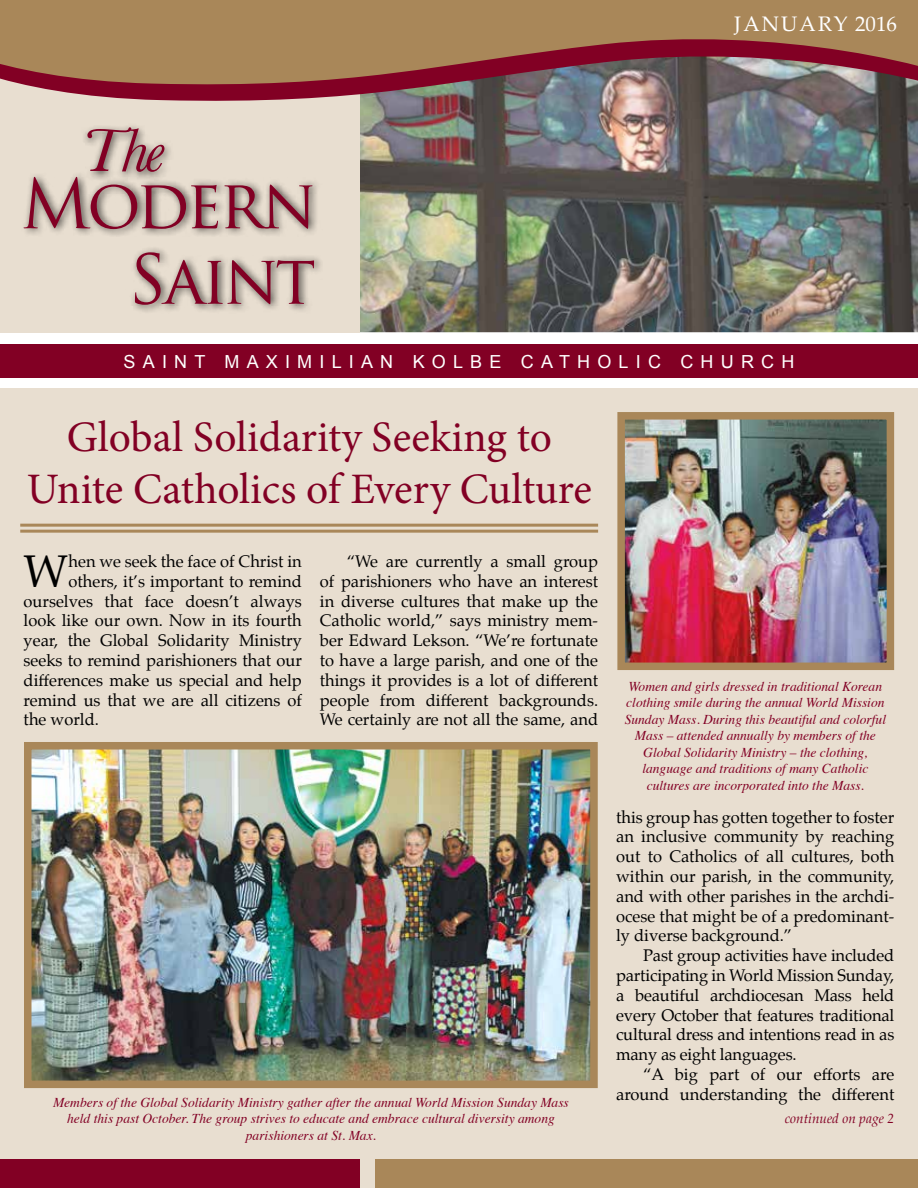
<style>
.page{position:relative;width:918px;height:1188px;background:#fff}
.page>*{position:absolute;margin:0;border:0;box-sizing:border-box;transform-origin:0 0}
.t1{font:66.9px/75.4px "Trajan Pro";letter-spacing:-.05em;color:#820024;text-align:right}
.t2{font:italic 63.3px "Baskerville";color:#820024}
.t3{font:44.85px "Palatino";color:#000}
.t4{font:43.5px/52.2px "Minion Pro";color:#820024;text-align:center}
.t5{font:21px "Palatino Linotype";letter-spacing:.095em;color:#fff}
.t6{font:18px "Arial";letter-spacing:.4em;color:#fff}
.t7{font:16.5px/19.8px "Palatino";color:#000;text-align:justify}
.t8{font:italic 13.5px/16.5px "Times";color:#820024;text-align:center}
.t9{font:italic 13.5px "Palatino";color:#820024}
</style>
<div class="page">
<div style="left:0;top:388px;width:918px;height:800px;background:#e8ded0"></div>
<div style="left:0;top:344px;width:918px;height:34px;background:#820024"></div>
<img style="left:360px;top:111px;width:558px;height:221px">
<div style="left:0;top:0;width:360px;height:332px;background:#e8ded0"></div>
<div style="left:0;top:1160px;width:360px;height:28px;background:#820024"></div>
<div style="left:375px;top:1160px;width:543px;height:28px;background:#a98759"></div>
<img style="left:87px;top:95px;width:831px;height:16px">
<svg style="left:0;top:0;width:918px;height:95px;background:#9a6e55"></svg>
<div style="left:81px;top:122px;width:93px;height:60px;background:#000;opacity:.75"></div>
<div style="left:20px;top:171px;width:305px;height:143px;background:#000;opacity:.75"></div>
<img style="left:33px;top:751px;width:556px;height:328px">
<div style="left:24px;top:742px;width:574px;height:346px;border:8px solid #a98759"></div>
<img style="left:626px;top:421px;width:259px;height:240px">
<div style="left:617px;top:412px;width:277px;height:258px;border:8px solid #a98759"></div>
<hr style="left:20px;top:524px;width:578px;height:3px;background:#a98759">
<hr style="left:20px;top:530px;width:578px;height:3px;background:#a98759">
<h2 class="t2" style="left:81px;top:108px;width:85px">The</h2>
<h1 class="t1" style="left:20px;top:166px;width:297px">Modern<br>Saint</h1>
<p class="t5" style="left:734px;top:9px;width:164px">JANUARY 2016</p>
<p class="t6" style="left:124px;top:350px;width:672px">SAINT MAXIMILIAN KOLBE CATHOLIC CHURCH</p>
<h3 class="t4" style="left:27px;top:411px;width:567px">Global Solidarity Seeking to<br>Unite Catholics of Every Culture</h3>
<h3 class="t3" style="left:24px;top:534px;width:46px">W</h3>
<p class="t7" style="left:69px;top:551px;width:235px">hen we seek the face of Christ in</p>
<p class="t7" style="left:69px;top:571px;width:235px">others, it’s important to remind</p>
<p class="t7" style="left:24px;top:591px;width:280px">ourselves that face doesn’t always</p>
<p class="t7" style="left:24px;top:611px;width:280px">look like our own. Now in its fourth</p>
<p class="t7" style="left:24px;top:631px;width:280px">year, the Global Solidarity Ministry</p>
<p class="t7" style="left:24px;top:650px;width:280px">seeks to remind parishioners that our</p>
<p class="t7" style="left:24px;top:670px;width:280px">differences make us special and help</p>
<p class="t7" style="left:24px;top:690px;width:280px">remind us that we are all citizens of</p>
<p class="t7" style="left:24px;top:710px;width:77px">the world.</p>
<p class="t7" style="left:320px;top:551px;width:280px;text-indent:27px">“We are currently a small group of parishioners who have an interest in diverse cultures that make up the Catholic world,” says ministry mem&shy;ber Edward Lekson. “We’re fortunate to have a large parish, and one of the things it provides is a lot of different people from different backgrounds.<br>We certainly are not all the same, and</p>
<p class="t8" style="left:53px;top:1093px;width:517px">Members of the Global Solidarity Ministry gather after the annual World Mission Sunday Mass held this past October. The group strives to educate and embrace cultural diversity among parishioners at St. Max.</p>
<p class="t8" style="left:625px;top:677px;width:263px">Women and girls dressed in traditional Korean clothing smile during the annual World Mission Sunday Mass. During this beautiful and colorful Mass – attended annually by members of the Global Solidarity Ministry – the clothing, language and traditions of many Catholic cultures are incorporated into the Mass.</p>
<p class="t7" style="left:616px;top:807px;width:280px">this group has gotten together to foster an inclusive community by reaching out to Catholics of all cultures, both within our parish, in the community, and with other parishes in the archdi&shy;ocese that might be of a predominant&shy;ly diverse background.”</p>
<p class="t7" style="left:616px;top:946px;width:280px;text-indent:27px">Past group activities have included participating in World Mission Sunday, a beautiful archdiocesan Mass held every October that features traditional cultural dress and intentions read in as many as eight languages.</p>
<p class="t7" style="left:616px;top:1064px;width:280px;text-align:right">“A big part of our efforts are around understanding the different</p>
<p class="t9" style="left:785px;top:1107px;width:111px">continued on page 2</p>
</div>
